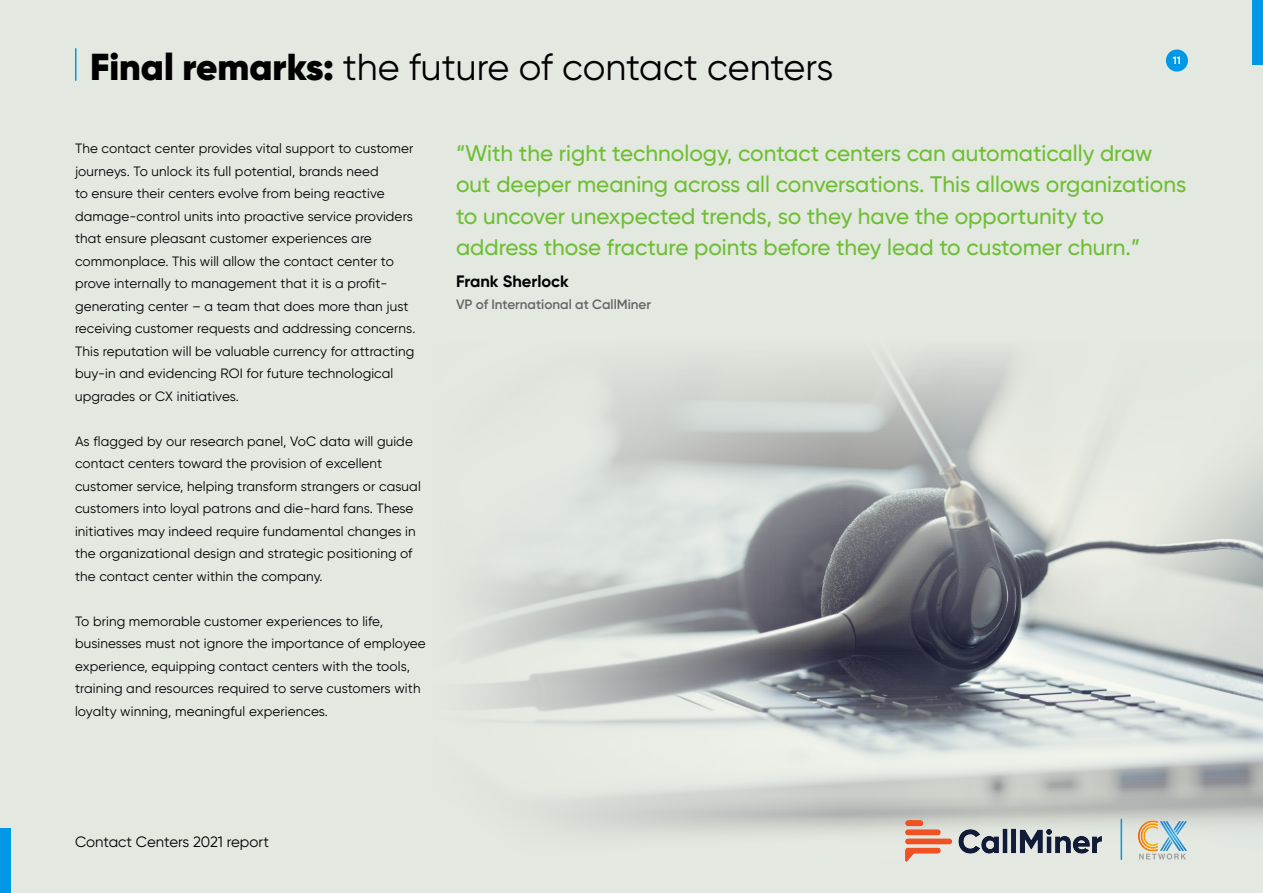
<style>
.page{position:relative;width:1263px;height:893px;background:#e3e8e1}
.page>*{position:absolute;margin:0;border:0;box-sizing:border-box;transform-origin:0 0}
.t1{font:37.5px "Gilroy";color:#000}
.t2{font:500 22.5px/31.5px "Gilroy";color:#6dbf32}
.t3{font:700 16.5px "Gilroy";color:#000}
.t4{font:15px "Gilroy";color:#000}
.t5{font:13.5px/22.5px "Gilroy";letter-spacing:.01em;color:#000}
.t6{font:600 13.5px "Gilroy";color:#666}
.t7{font:700 10.5px "Gilroy";color:#fff}
.s1{font-weight:900}
</style>
<div class="page">
<img style="left:474px;top:355px;width:789px;height:507px">
<hr style="left:75px;top:49px;width:1px;height:31px;background:#0098e6">
<div style="left:1252px;top:0;width:11px;height:65px;background:#0098e6"></div>
<div style="left:0;top:828px;width:10px;height:65px;background:#0098e6"></div>
<div style="left:1166px;top:50px;width:22px;height:22px;background:#0098e6;border-radius:50%"></div>
<hr style="left:1120px;top:819px;width:2px;height:40px;background:#0098e6">
<svg style="left:1138px;top:820px;width:49px;height:39px"></svg>
<img style="left:1138px;top:820px;width:20px;height:32px">
<img style="left:905px;top:820px;width:197px;height:41px">
<p class="t1" style="left:90px;top:44px;width:745px"><span class="s1">Final remarks:</span> the future of contact centers</p>
<p class="t7" style="left:1173px;top:54px;width:10px">11</p>
<p class="t5" style="left:75px;top:137px;width:342px">The contact center provides vital support to customer journeys. To unlock its full potential, brands need<br>to ensure their centers evolve from being reactive damage-control units into proactive service providers that ensure pleasant customer experiences are commonplace. This will allow the contact center to prove internally to management that it is a profit&shy;generating center – a team that does more than just receiving customer requests and addressing concerns.<br>This reputation will be valuable currency for attracting buy-in and evidencing ROI for future technological upgrades or CX initiatives.</p>
<p class="t5" style="left:75px;top:430px;width:347px">As flagged by our research panel, VoC data will guide contact centers toward the provision of excellent customer service, helping transform strangers or casual customers into loyal patrons and die-hard fans. These initiatives may indeed require fundamental changes in the organizational design and strategic positioning of the contact center within the company.</p>
<p class="t5" style="left:75px;top:610px;width:352px">To bring memorable customer experiences to life, businesses must not ignore the importance of employee experience, equipping contact centers with the tools, training and resources required to serve customers with loyalty winning, meaningful experiences.</p>
<p class="t2" style="left:456px;top:137px;width:732px">“With the right technology, contact centers can automatically draw out deeper meaning across all conversations. This allows organizations to uncover unexpected trends, so they have the opportunity to address those fracture points before they lead to customer churn.”</p>
<p class="t3" style="left:456px;top:270px;width:114px">Frank Sherlock</p>
<p class="t6" style="left:456px;top:296px;width:197px">VP of International at CallMiner</p>
<p class="t4" style="left:75px;top:832px;width:195px">Contact Centers 2021 report</p>
</div>
